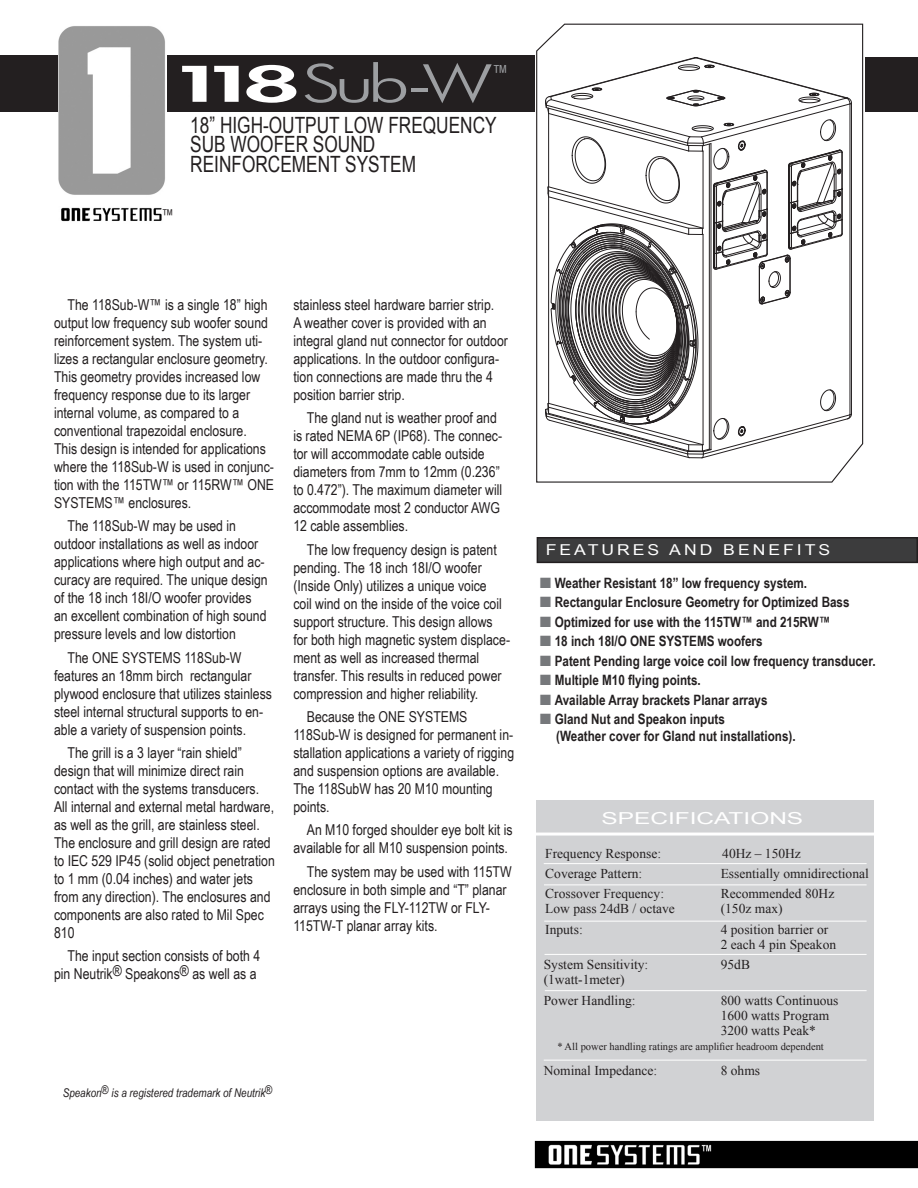
<style>
.page{position:relative;width:918px;height:1188px;background:#fff}
.page>*{position:absolute;margin:0;border:0;box-sizing:border-box;transform-origin:0 0}
.t1{font:300 52.5px "Futura BT";color:#9d9fa2;scale:1.5 1}
.t2{font:22.35px/19.5px "Arial";color:#231f20;scale:.77 1}
.t3{font:19.5px "Arial Narrow";color:#9d9fa2}
.t4{font:16.5px "Arial";color:#fff;scale:1.48 1}
.t5{font:15px/18px "Arial Narrow";color:#231f20}
.t6{font:15px "Arial Narrow";letter-spacing:.14em;color:#fff;scale:1.43 1}
.t7{font:700 14.25px/19.5px "Arial Narrow";color:#231f20}
.t8{font:13.5px/20.4px "Times New Roman";color:#231f20}
.t9{font:italic 12px "Arial Narrow";color:#231f20}
.t10{font:10.5px "Times New Roman";color:#231f20}
.s1{font-family:"Futura T";font-weight:600;font-size:54px;color:#fff}
.s2{font-family:"Monotype Sorts";font-weight:400;color:#76787b}
</style>
<div class="page">
<div style="left:0;top:55px;width:535px;height:56px;background:#231f20"></div>
<div style="left:536px;top:801px;width:338px;height:320px;background:#d1d2d4"></div>
<hr style="left:532px;top:833px;width:348px;height:3px;background:#fff">
<div style="left:537px;top:538px;width:380px;height:24px;background:#3c3c3d"></div>
<div style="left:537px;top:537px;width:381px;height:26px;border:2px solid #231f20"></div>
<div style="left:865px;top:57px;width:53px;height:55px;background:#231f20"></div>
<hr style="left:544px;top:863px;width:323px;height:1px;background:#fff">
<svg style="left:536px;top:23px;width:328px;height:460px"></svg>
<hr style="left:544px;top:885px;width:323px;height:1px;background:#fff">
<hr style="left:544px;top:921px;width:323px;height:1px;background:#fff">
<hr style="left:545px;top:954px;width:322px;height:1px;background:#fff">
<hr style="left:545px;top:990px;width:322px;height:1px;background:#fff">
<hr style="left:544px;top:1060px;width:323px;height:1px;background:#fff">
<img style="left:58px;top:26px;width:108px;height:196px">
<img style="left:534px;top:1140px;width:384px;height:29px">
<svg style="left:545px;top:57px;width:307px;height:401px"></svg>
<h1 class="t1" style="left:168px;top:51px;width:218px"><span class="s1">118</span>Sub-W</h1>
<h2 class="t2" style="left:190px;top:115px;width:399px">18” HIGH-OUTPUT LOW FREQUENCY<br>SUB WOOFER SOUND<br>REINFORCEMENT SYSTEM</h2>
<h3 class="t3" style="left:492px;top:58px;width:17px">™</h3>
<p class="t5" style="left:162px;top:205px;width:14px">™</p>
<p class="t5" style="left:54px;top:295px;width:222px;text-indent:14px">The 118Sub-W™ is a single 18” high output low frequency sub woofer sound reinforcement system. The system uti&shy;lizes a rectangular enclosure geometry.<br>This geometry provides increased low frequency response due to its larger internal volume, as compared to a conventional trapezoidal enclosure.<br>This design is intended for applications where the 118Sub-W is used in conjunc&shy;tion with the 115TW™ or 115RW™ ONE SYSTEMS™ enclosures.</p>
<p class="t5" style="left:54px;top:516px;width:215px;text-indent:14px">The 118Sub-W may be used in outdoor installations as well as indoor applications where high output and ac&shy;curacy are required. The unique design of the 18 inch 18I/O woofer provides an excellent combination of high sound pressure levels and low distortion</p>
<p class="t5" style="left:54px;top:648px;width:220px;text-indent:14px">The ONE SYSTEMS 118Sub-W features an 18mm birch rectangular plywood enclosure that utilizes stainless steel internal structural supports to en&shy;able a variety of suspension points.</p>
<p class="t5" style="left:54px;top:743px;width:222px;text-indent:14px">The grill is a 3 layer “rain shield” design that will minimize direct rain contact with the systems transducers.<br>All internal and external metal hardware, as well as the grill, are stainless steel.<br>The enclosure and grill design are rated to IEC 529 IP45 (solid object penetration to 1 mm (0.04 inches) and water jets from any direction). The enclosures and components are also rated to Mil Spec 810</p>
<p class="t5" style="left:54px;top:947px;width:208px;text-align:right">The input section consists of both 4 pin Neutrik® Speakons® as well as a</p>
<p class="t5" style="left:293px;top:295px;width:216px">stainless steel hardware barrier strip.<br>A weather cover is provided with an integral gland nut connector for outdoor applications. In the outdoor configura&shy;tion connections are made thru the 4 position barrier strip.</p>
<p class="t5" style="left:293px;top:408px;width:210px;text-indent:14px">The gland nut is weather proof and is rated NEMA 6P (IP68). The connec&shy;tor will accommodate cable outside diameters from 7mm to 12mm (0.236” to 0.472”). The maximum diameter will accommodate most 2 conductor AWG<br>12 cable assemblies.</p>
<p class="t5" style="left:293px;top:540px;width:218px;text-indent:14px">The low frequency design is patent pending. The 18 inch 18I/O woofer (Inside Only) utilizes a unique voice<br>coil wind on the inside of the voice coil support structure. This design allows for both high magnetic system displace&shy;ment as well as increased thermal transfer. This results in reduced power compression and higher reliability.</p>
<p class="t5" style="left:293px;top:707px;width:222px;text-indent:14px">Because the ONE SYSTEMS<br>118Sub-W is designed for permanent in&shy;stallation applications a variety of rigging and suspension options are available.<br>The 118SubW has 20 M10 mounting points.</p>
<p class="t5" style="left:293px;top:821px;width:221px;text-indent:14px">An M10 forged shoulder eye bolt kit is available for all M10 suspension points.</p>
<p class="t5" style="left:293px;top:862px;width:220px;text-indent:14px">The system may be used with 115TW enclosure in both simple and “T” planar arrays using the FLY-112TW or FLY-115TW-T planar array kits.</p>
<p class="t9" style="left:63px;top:1085px;width:211px">Speakon® is a registered trademark of Neutrik®</p>
<p class="t6" style="left:546px;top:539px;width:200px">FEATURES AND BENEFITS</p>
<p class="t7" style="left:540px;top:572px;width:337px"><span class="s2">N</span> Weather Resistant 18” low frequency system.<br><span class="s2">N</span> Rectangular Enclosure Geometry for Optimized Bass<br><span class="s2">N</span> Optimized for use with the 115TW™ and 215RW™<br><span class="s2">N</span> 18 inch 18I/O ONE SYSTEMS woofers<br><span class="s2">N</span> Patent Pending large voice coil low frequency transducer.<br><span class="s2">N</span> Multiple M10 flying points.<br><span class="s2">N</span> Available Array brackets Planar arrays<br><span class="s2">N</span> Gland Nut and Speakon inputs</p>
<p class="t7" style="left:556px;top:726px;width:241px">(Weather cover for Gland nut installations).</p>
<p class="t4" style="left:602px;top:807px;width:138px">SPECIFICATIONS</p>
<p class="t8" style="left:721px;top:843px;width:150px">40Hz – 150Hz<br>Essentially omnidirectional<br>Recommended 80Hz</p>
<p class="t8" style="left:721px;top:898px;width:109px">(150z max)<br>4 position barrier or</p>
<p class="t8" style="left:721px;top:934px;width:117px">2 each 4 pin Speakon<br>95dB</p>
<p class="t8" style="left:721px;top:992px;width:119px;line-height:15px">800 watts Continuous<br>1600 watts Program<br>3200 watts Peak*</p>
<p class="t8" style="left:721px;top:1060px;width:41px">8 ohms</p>
<p class="t8" style="left:545px;top:843px;width:120px">Frequency Response:<br>Coverage Pattern:<br>Crossover Frequency:</p>
<p class="t8" style="left:545px;top:898px;width:131px">Low pass 24dB / octave<br>Inputs:</p>
<p class="t8" style="left:544px;top:957px;width:106px;line-height:15px">System Sensitivity: (1watt-1meter)</p>
<p class="t8" style="left:544px;top:990px;width:93px">Power Handling:</p>
<p class="t10" style="left:557px;top:1039px;width:268px">* All power handling ratings are amplifier headroom dependent</p>
<p class="t8" style="left:544px;top:1060px;width:115px">Nominal Impedance:</p>
</div>
